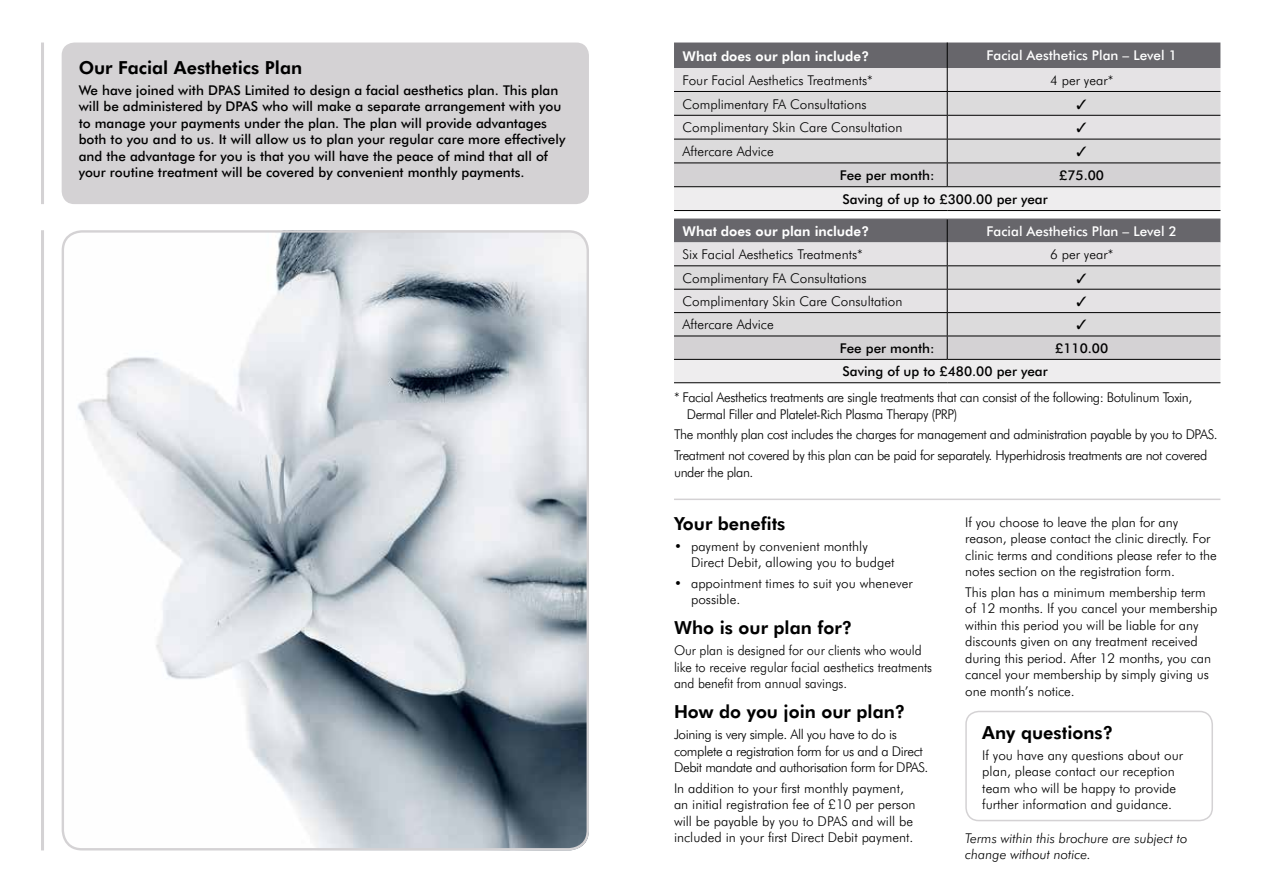
<style>
.page{position:relative;width:1263px;height:893px;background:#fff}
.page>*{position:absolute;margin:0;border:0;box-sizing:border-box;transform-origin:0 0}
.t1{font:800 18px "Futura BT";color:#000}
.t2{font:300 13.5px/16.5px "Futura BT";letter-spacing:-.005em;color:#000}
.t3{font:500 13.5px/16.5px "Futura BT";color:#000}
.t4{font:300 13.5px/16.5px "Futura BT";letter-spacing:-.03em;color:#000}
.t5{font:300 13.5px/16.5px "Futura BT";letter-spacing:-.005em;color:#000;scale:.95 1}
.t6{font:italic 300 13.5px/16.5px "Futura BT";color:#000}
.t7{font:500 13.5px "Futura BT";color:#fff}
.t8{font:800 13.5px "Futura BT";color:#fff}
</style>
<div class="page">
<div style="left:62px;top:43px;width:527px;height:161px;background:#d4d2d4;border-radius:13px"></div>
<hr style="left:41px;top:43px;width:3px;height:161px;background:#d4d2d4">
<hr style="left:41px;top:230px;width:3px;height:620px;background:#d4d2d4">
<div style="left:674px;top:43px;width:546px;height:25px;background:#67666b"></div>
<div style="left:674px;top:68px;width:546px;height:23px;background:#e5e3e5"></div>
<svg style="left:674px;top:92px;width:546px;height:71px;background:#dad9da"></svg>
<div style="left:674px;top:164px;width:546px;height:22px;background:#d4d2d4"></div>
<svg style="left:674px;top:187px;width:546px;height:195px;background:#d2d1d3"></svg>
<hr style="left:674px;top:91px;width:273px;height:1px;background:#000">
<hr style="left:947px;top:91px;width:273px;height:1px;background:#000">
<hr style="left:674px;top:115px;width:273px;height:1px;background:#000">
<hr style="left:947px;top:115px;width:273px;height:1px;background:#000">
<hr style="left:674px;top:139px;width:273px;height:1px;background:#000">
<hr style="left:947px;top:139px;width:273px;height:1px;background:#000">
<hr style="left:674px;top:163px;width:273px;height:1px;background:#000">
<hr style="left:947px;top:163px;width:273px;height:1px;background:#000">
<hr style="left:674px;top:186px;width:273px;height:1px;background:#000">
<hr style="left:947px;top:186px;width:273px;height:1px;background:#000">
<hr style="left:674px;top:210px;width:273px;height:1px;background:#000">
<hr style="left:947px;top:210px;width:273px;height:1px;background:#000">
<svg style="left:947px;top:43px;width:1px;height:143px"></svg>
<hr style="left:674px;top:219px;width:273px;height:1px;background:#67666b">
<hr style="left:947px;top:219px;width:273px;height:1px;background:#67666b">
<hr style="left:674px;top:265px;width:273px;height:1px;background:#000">
<hr style="left:947px;top:265px;width:273px;height:1px;background:#000">
<hr style="left:674px;top:289px;width:273px;height:1px;background:#000">
<hr style="left:947px;top:289px;width:273px;height:1px;background:#000">
<hr style="left:674px;top:312px;width:273px;height:1px;background:#000">
<hr style="left:947px;top:312px;width:273px;height:1px;background:#000">
<hr style="left:674px;top:336px;width:273px;height:1px;background:#000">
<hr style="left:947px;top:336px;width:273px;height:1px;background:#000">
<hr style="left:674px;top:359px;width:273px;height:1px;background:#000">
<hr style="left:947px;top:359px;width:273px;height:1px;background:#000">
<hr style="left:674px;top:382px;width:273px;height:1px;background:#000">
<hr style="left:947px;top:382px;width:273px;height:1px;background:#000">
<svg style="left:947px;top:219px;width:1px;height:140px"></svg>
<hr style="left:674px;top:499px;width:546px;height:1px;background:#d4d2d4">
<div style="left:965px;top:711px;width:248px;height:110px;border:2px solid #d4d2d4;border-radius:13px"></div>
<img style="left:62px;top:232px;width:527px;height:618px">
<div style="left:62px;top:230px;width:527px;height:620px;border:2px solid #d4d2d4;border-radius:19px"></div>
<svg style="left:1077px;top:99px;width:9px;height:10px"></svg>
<svg style="left:1077px;top:123px;width:9px;height:9px"></svg>
<svg style="left:1077px;top:146px;width:9px;height:10px"></svg>
<svg style="left:1077px;top:273px;width:9px;height:10px"></svg>
<svg style="left:1077px;top:296px;width:9px;height:10px"></svg>
<svg style="left:1077px;top:320px;width:9px;height:10px"></svg>
<h1 class="t1" style="left:79px;top:57px;width:225px">Our Facial Aesthetics Plan</h1>
<p class="t3" style="left:79px;top:82px;width:488px">We have joined with DPAS Limited to design a facial aesthetics plan. This plan will be administered by DPAS who will make a separate arrangement with you to manage your payments under the plan. The plan will provide advantages both to you and to us. It will allow us to plan your regular care more effectively and the advantage for you is that you will have the peace of mind that all of your routine treatment will be covered by convenient monthly payments.</p>
<p class="t8" style="left:682px;top:48px;width:188px">What does our plan include?</p>
<p class="t7" style="left:986px;top:47px;width:192px">Facial Aesthetics Plan – Level 1</p>
<p class="t2" style="left:682px;top:72px;width:192px">Four Facial Aesthetics Treatments*</p>
<p class="t2" style="left:1050px;top:72px;width:65px">4 per year*</p>
<p class="t2" style="left:682px;top:95px;width:186px">Complimentary FA Consultations</p>
<p class="t2" style="left:682px;top:119px;width:221px">Complimentary Skin Care Consultation</p>
<p class="t2" style="left:682px;top:143px;width:93px">Aftercare Advice</p>
<p class="t3" style="left:840px;top:167px;width:96px">Fee per month:</p>
<p class="t3" style="left:1059px;top:167px;width:46px">£75.00</p>
<p class="t3" style="left:842px;top:191px;width:207px">Saving of up to £300.00 per year</p>
<p class="t8" style="left:682px;top:223px;width:188px">What does our plan include?</p>
<p class="t7" style="left:986px;top:223px;width:192px">Facial Aesthetics Plan – Level 2</p>
<p class="t2" style="left:682px;top:246px;width:182px">Six Facial Aesthetics Treatments*</p>
<p class="t2" style="left:1050px;top:246px;width:65px">6 per year*</p>
<p class="t2" style="left:682px;top:270px;width:186px">Complimentary FA Consultations</p>
<p class="t2" style="left:682px;top:293px;width:221px">Complimentary Skin Care Consultation</p>
<p class="t2" style="left:682px;top:316px;width:93px">Aftercare Advice</p>
<p class="t3" style="left:840px;top:340px;width:96px">Fee per month:</p>
<p class="t3" style="left:1055px;top:340px;width:55px">£110.00</p>
<p class="t3" style="left:842px;top:363px;width:207px">Saving of up to £480.00 per year</p>
<p class="t4" style="left:687px;top:389px;width:507px;text-indent:-13px">* Facial Aesthetics treatments are single treatments that can consist of the following: Botulinum Toxin,<br>Dermal Filler and Platelet-Rich Plasma Therapy (PRP)</p>
<p class="t4" style="left:674px;top:424px;width:545px;line-height:20.7px">The monthly plan cost includes the charges for management and administration payable by you to DPAS.<br>Treatment not covered by this plan can be paid for separately. Hyperhidrosis treatments are not covered</p>
<p class="t4" style="left:674px;top:463px;width:81px">under the plan.</p>
<h1 class="t1" style="left:674px;top:512px;width:113px">Your benefits</h1>
<p class="t2" style="left:691px;top:537px;width:205px;text-indent:-17px">• payment by convenient monthly<br>Direct Debit, allowing you to budget</p>
<p class="t2" style="left:691px;top:575px;width:223px;text-indent:-17px">• appointment times to suit you whenever possible.</p>
<h1 class="t1" style="left:674px;top:617px;width:180px">Who is our plan for?</h1>
<p class="t5" style="left:674px;top:642px;width:273px">Our plan is designed for our clients who would like to receive regular facial aesthetics treatments and benefit from annual savings.</p>
<h1 class="t1" style="left:674px;top:701px;width:233px">How do you join our plan?</h1>
<p class="t4" style="left:674px;top:726px;width:256px">Joining is very simple. All you have to do is complete a registration form for us and a Direct<br>Debit mandate and authorisation form for DPAS.</p>
<p class="t2" style="left:674px;top:780px;width:243px">In addition to your first monthly payment, an initial registration fee of £10 per person will be payable by you to DPAS and will be included in your first Direct Debit payment.</p>
<p class="t2" style="left:965px;top:513px;width:253px">If you choose to leave the plan for any reason, please contact the clinic directly. For clinic terms and conditions please refer to the notes section on the registration form.</p>
<p class="t2" style="left:965px;top:584px;width:254px">This plan has a minimum membership term of 12 months. If you cancel your membership within this period you will be liable for any discounts given on any treatment received during this period. After 12 months, you can cancel your membership by simply giving us one month’s notice.</p>
<h1 class="t1" style="left:982px;top:721px;width:132px">Any questions?</h1>
<p class="t2" style="left:982px;top:746px;width:202px">If you have any questions about our plan, please contact our reception team who will be happy to provide further information and guidance.</p>
<p class="t6" style="left:965px;top:829px;width:224px">Terms within this brochure are subject to change without notice.</p>
</div>
